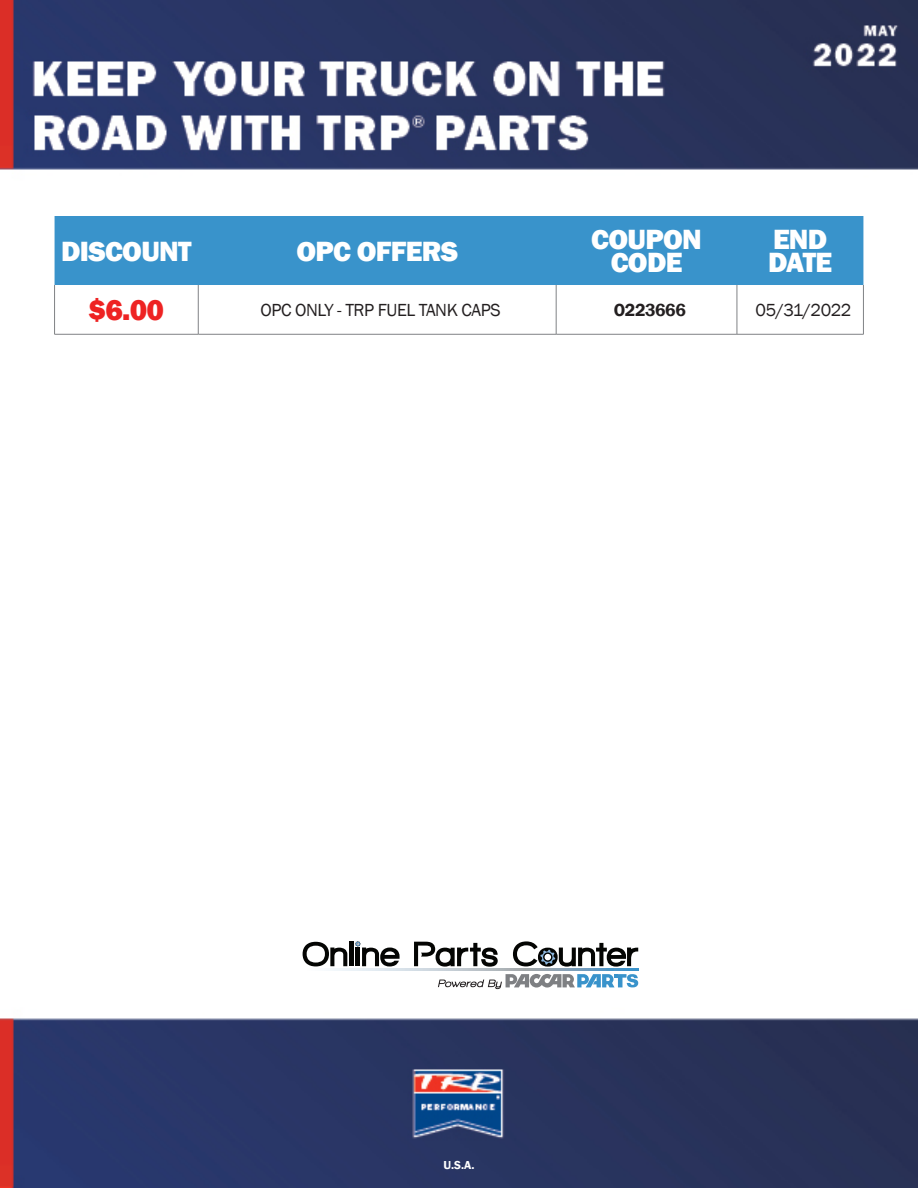
<style>
.page{position:relative;width:918px;height:1188px;background:#fff}
.page>*{position:absolute;margin:0;border:0;box-sizing:border-box;transform-origin:0 0}
.t1{font:800 30px "Franklin Gothic";color:#ee2323}
.Headings{font:800 28.65px/23.9px "Franklin Gothic";letter-spacing:-.025em;color:#fff;text-align:center}
.Offers_Description{font:18px "Franklin Gothic";letter-spacing:-.025em;color:#231f20}
.Dates{font:18px "Franklin Gothic";letter-spacing:-.025em;color:#231f20}
.Coupon_Codes{font:600 18px "Franklin Gothic";letter-spacing:-.025em;color:#231f20}
.t2{font:600 11.85px "Franklin Gothic";color:#fff}
</style>
<div class="page">
<img style="left:0;top:0;width:918px;height:1188px">
<div style="left:55px;top:216px;width:808px;height:69px;background:#3993cb"></div>
<svg style="left:55px;top:285px;width:808px;height:49px"></svg>
<hr style="left:54px;top:285px;width:1px;height:49px;background:#808285">
<hr style="left:198px;top:285px;width:1px;height:49px;background:#808285">
<hr style="left:556px;top:285px;width:1px;height:49px;background:#808285">
<hr style="left:737px;top:285px;width:1px;height:49px;background:#808285">
<hr style="left:863px;top:285px;width:1px;height:49px;background:#808285">
<hr style="left:54px;top:334px;width:144px;height:1px;background:#808285">
<hr style="left:198px;top:334px;width:358px;height:1px;background:#808285">
<hr style="left:556px;top:334px;width:181px;height:1px;background:#808285">
<hr style="left:737px;top:334px;width:127px;height:1px;background:#808285">
<div style="left:301px;top:935px;width:340px;height:55px;background:#fff"></div>
<svg style="left:330px;top:968px;width:308px;height:3px"></svg>
<svg style="left:303px;top:942px;width:44px;height:24px"></svg>
<hr style="left:350px;top:942px;width:4px;height:24px;background:#040503">
<svg style="left:414px;top:942px;width:84px;height:25px"></svg>
<svg style="left:355px;top:941px;width:45px;height:26px"></svg>
<svg style="left:513px;top:941px;width:125px;height:26px"></svg>
<svg style="left:438px;top:974px;width:200px;height:15px"></svg>
<p class="Headings" style="left:61px;top:239px;width:132px">DISCOUNT</p>
<p class="Headings" style="left:296px;top:239px;width:163px">OPC OFFERS</p>
<p class="Headings" style="left:591px;top:227px;width:112px">COUPON<br>CODE</p>
<p class="Headings" style="left:768px;top:227px;width:65px;text-align:left">END<br>DATE</p>
<p class="t1" style="left:89px;top:291px;width:77px">$6.00</p>
<p class="Offers_Description" style="left:261px;top:299px;width:242px">OPC ONLY - TRP FUEL TANK CAPS</p>
<p class="Coupon_Codes" style="left:614px;top:299px;width:74px">O223666</p>
<p class="Dates" style="left:756px;top:299px;width:97px">05/31/2022</p>
<p class="t2" style="left:443px;top:1158px;width:33px">U.S.A.</p>
</div>
